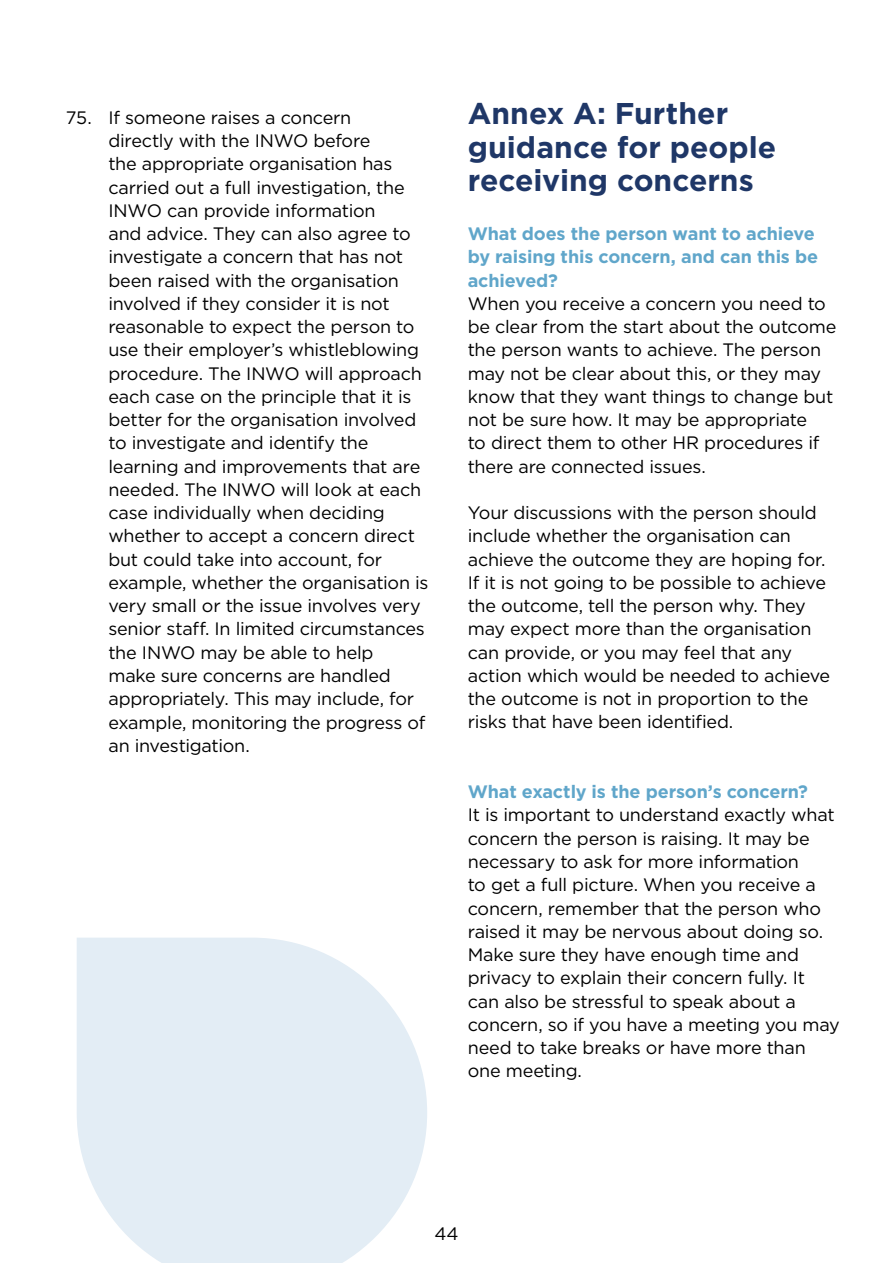
<style>
.page{position:relative;width:893px;height:1263px;background:#fff}
.page>*{position:absolute;margin:0;border:0;box-sizing:border-box;transform-origin:0 0}
.t1{font:700 30px/33.8px "Gotham";color:#1f3767}
.t2{font:18px/23.2px "Gotham";letter-spacing:-.015em;color:#000}
.t3{font:700 18px/23.2px "Gotham";letter-spacing:-.005em;color:#60a6ca}
</style>
<div class="page">
<svg style="left:77px;top:938px;width:350px;height:325px;background:#e6eff6"></svg>
<p class="t2" style="left:108px;top:105px;width:322px;text-indent:-43px">75. If someone raises a concern<br>directly with the INWO before<br>the appropriate organisation has carried out a full investigation, the INWO can provide information<br>and advice. They can also agree to investigate a concern that has not been raised with the organisation involved if they consider it is not reasonable to expect the person to use their employer’s whistleblowing procedure. The INWO will approach each case on the principle that it is better for the organisation involved to investigate and identify the learning and improvements that are needed. The INWO will look at each case individually when deciding whether to accept a concern direct but could take into account, for example, whether the organisation is very small or the issue involves very senior staff. In limited circumstances the INWO may be able to help<br>make sure concerns are handled appropriately. This may include, for example, monitoring the progress of an investigation.</p>
<h1 class="t1" style="left:468px;top:96px;width:310px">Annex A: Further guidance for people receiving concerns</h1>
<p class="t3" style="left:468px;top:222px;width:352px">What does the person want to achieve by raising this concern, and can this be achieved?</p>
<p class="t2" style="left:468px;top:291px;width:370px">When you receive a concern you need to be clear from the start about the outcome the person wants to achieve. The person may not be clear about this, or they may know that they want things to change but not be sure how. It may be appropriate<br>to direct them to other HR procedures if there are connected issues.</p>
<p class="t2" style="left:468px;top:501px;width:364px">Your discussions with the person should include whether the organisation can achieve the outcome they are hoping for.<br>If it is not going to be possible to achieve the outcome, tell the person why. They may expect more than the organisation can provide, or you may feel that any action which would be needed to achieve the outcome is not in proportion to the risks that have been identified.</p>
<p class="t3" style="left:468px;top:780px;width:342px">What exactly is the person’s concern?</p>
<p class="t2" style="left:468px;top:803px;width:374px">It is important to understand exactly what concern the person is raising. It may be necessary to ask for more information<br>to get a full picture. When you receive a concern, remember that the person who raised it may be nervous about doing so.<br>Make sure they have enough time and privacy to explain their concern fully. It can also be stressful to speak about a concern, so if you have a meeting you may need to take breaks or have more than one meeting.</p>
<p class="t2" style="left:434px;top:1221px;width:26px">44</p>
</div>
